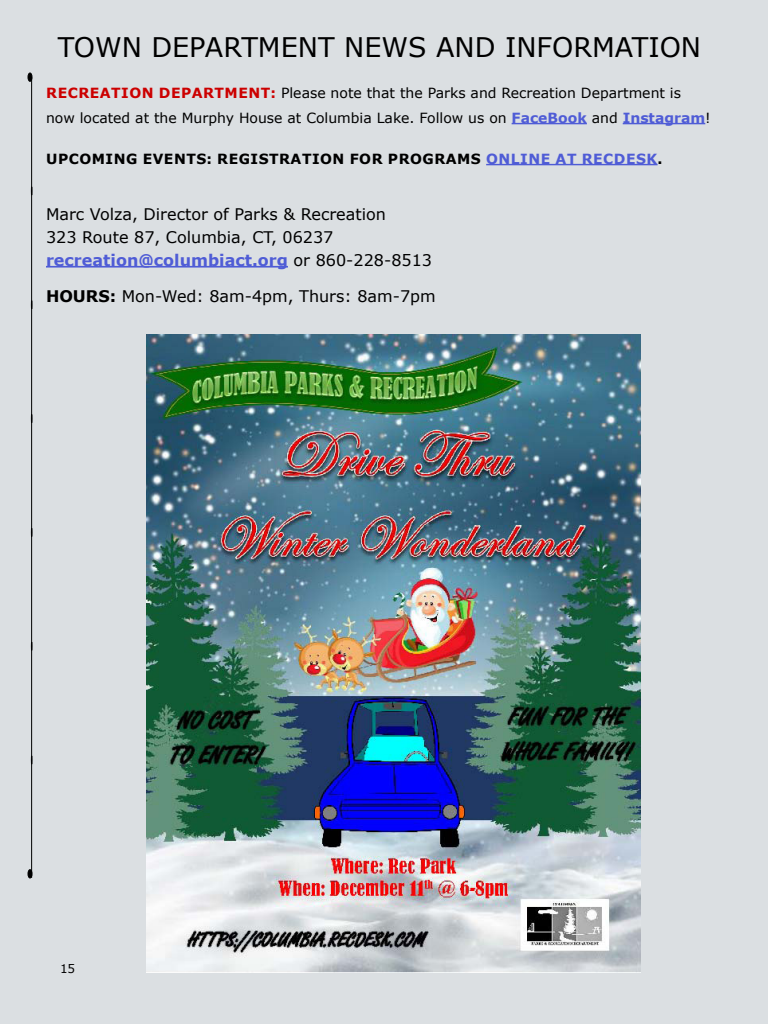
<style>
.page{position:relative;width:768px;height:1024px;background:#dbdfe2}
.page>*{position:absolute;margin:0;border:0;box-sizing:border-box;transform-origin:0 0}
.Body_Text{font:27px "Verdana";color:#000}
.Body_Text-2{font:16px "Verdana";color:#000}
.Body_Text-3{font:700 16px "Verdana";color:#4f5cd6}
.Body_Text-4{font:14px/25px "Verdana";color:#000}
.Body_Text-5{font:700 14px "Verdana";letter-spacing:.035em;color:#000}
.t1{font:12px "Verdana";color:#000}
.s1{font-weight:700;color:#c00}
.s2{font-weight:700;color:#4f5cd6}
.s3{color:#4f5cd6}
.s4{font-weight:400;color:#000}
.s5{font-weight:700}
</style>
<div class="page">
<hr style="left:31px;top:77px;width:1px;height:801px;background:#000">
<svg style="left:31px;top:186px;width:2px;height:10px"></svg>
<svg style="left:31px;top:755px;width:2px;height:10px"></svg>
<svg style="left:28px;top:869px;width:4px;height:9px"></svg>
<div style="left:28px;top:72px;width:4px;height:10px;border:1px solid #000;border-radius:50%"></div>
<hr style="left:512px;top:123px;width:75px;height:1px;background:#4f5cd6">
<hr style="left:623px;top:123px;width:82px;height:1px;background:#4f5cd6">
<hr style="left:486px;top:164px;width:172px;height:1px;background:#4f5cd6">
<hr style="left:46px;top:266px;width:242px;height:2px;background:#4f5cd6">
<img style="left:147px;top:334px;width:494px;height:638px">
<p class="Body_Text" style="left:58px;top:28px;width:645px">TOWN DEPARTMENT NEWS AND INFORMATION</p>
<p class="Body_Text-4" style="left:46px;top:80px;width:666px"><span class="s1">RECREATION DEPARTMENT:</span> Please note that the Parks and Recreation Department is now located at the Murphy House at Columbia Lake. Follow us on <span class="s2">FaceBook</span> and <span class="s2">Instagram</span>!</p>
<p class="Body_Text-5" style="left:46px;top:149px;width:618px">UPCOMING EVENTS: REGISTRATION FOR PROGRAMS <span class="s3">ONLINE AT RECDESK</span>.</p>
<p class="Body_Text-2" style="left:46px;top:203px;width:341px">Marc Volza, Director of Parks &amp; Recreation</p>
<p class="Body_Text-2" style="left:46px;top:226px;width:289px">323 Route 87, Columbia, CT, 06237</p>
<p class="Body_Text-3" style="left:46px;top:248px;width:388px">recreation@columbiact.org <span class="s4">or 860-228-8513</span></p>
<p class="Body_Text-2" style="left:46px;top:285px;width:391px"><span class="s5">HOURS:</span> Mon-Wed: 8am-4pm, Thurs: 8am-7pm</p>
<p class="t1" style="left:60px;top:961px;width:17px">15</p>
</div>
